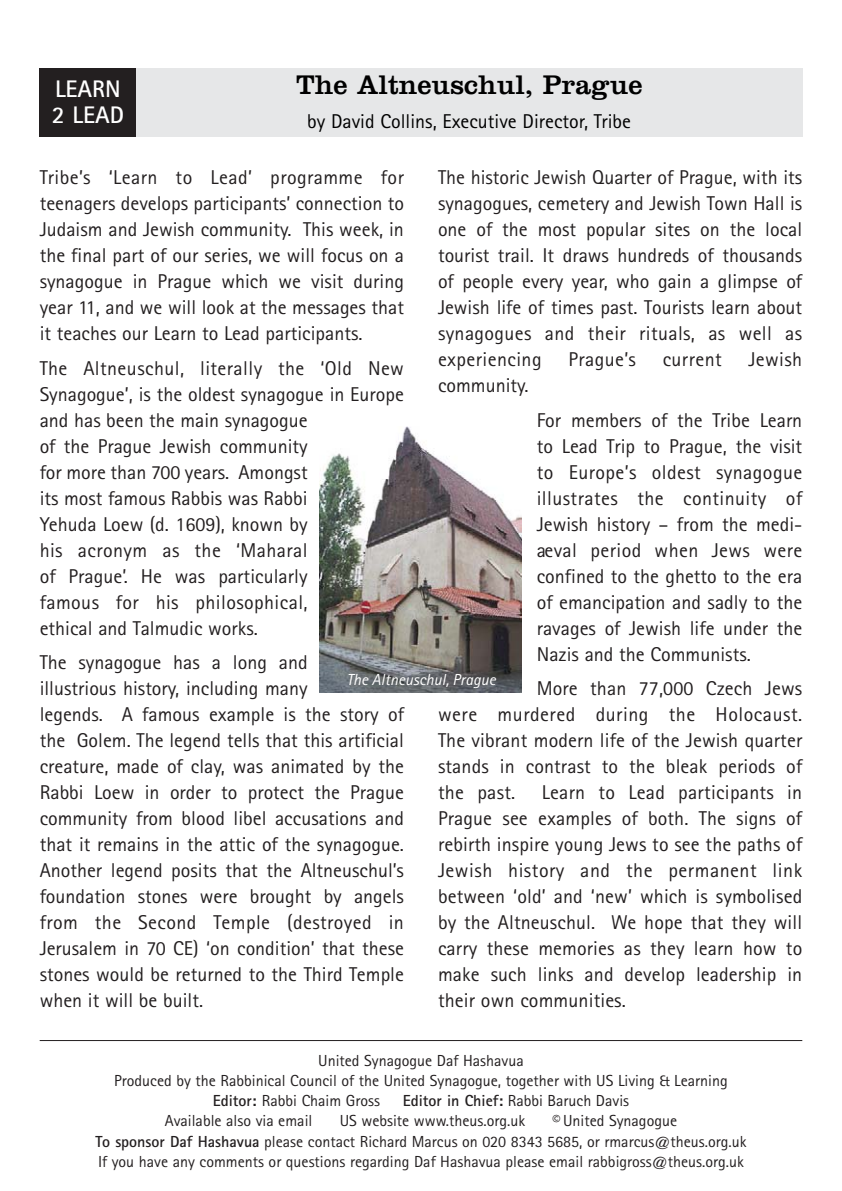
<style>
.page{position:relative;width:842px;height:1191px;background:#fff}
.page>*{position:absolute;margin:0;border:0;box-sizing:border-box;transform-origin:0 0}
.t1{font:28px "Clarendon";color:#000}
.t2{font:700 24px/26px "Rotis Sans Serif";color:#fff}
.t3{font:20px/26px "Rotis Sans Serif";color:#231f20;text-align:justify}
.t4{font:20px "Rotis Sans Serif";color:#000}
.t5{font:20px "Rotis Sans Serif";letter-spacing:.02em;color:#231f20}
.t6{font:16px/20.2px "Rotis Sans Serif";color:#231f20}
.t7{font:italic 16px "Rotis Sans Serif";color:#fff}
.s1{font-weight:700}
</style>
<div class="page">
<hr style="left:40px;top:1040px;width:762px;height:1px;background:#231f20">
<img style="left:320px;top:426px;width:202px;height:266px">
<div style="left:136px;top:68px;width:666px;height:68px;background:#e6e7e8"></div>
<div style="left:40px;top:68px;width:96px;height:68px;background:#231f20"></div>
<p class="t2" style="left:52px;top:78px;width:74px">LEARN<br>2 LEAD</p>
<h1 class="t1" style="left:296px;top:76px;width:348px">The Altneuschul, Prague</h1>
<p class="t4" style="left:307px;top:114px;width:325px">by David Collins, Executive Director, Tribe</p>
<p class="t3" style="left:438px;top:166px;width:366px">The historic Jewish Quarter of Prague, with its synagogues, cemetery and Jewish Town Hall is one of the most popular sites on the local tourist trail. It draws hundreds of thousands of people every year, who gain a glimpse of Jewish life of times past. Tourists learn about synagogues and their rituals, as well as experiencing</p>
<p class="t3" style="left:40px;top:166px;width:366px">Tribe’s ‘Learn to Lead’ programme for teenagers develops participants’ connection to Judaism and Jewish community. This week, in the final part of our series, we will focus on a synagogue in Prague which we visit during year 11, and we will look at the messages that it teaches our Learn to Lead participants.</p>
<p class="t3" style="left:40px;top:357px;width:366px;text-align:left">The Altneuschul, literally the ‘Old New<br>Synagogue’, is the oldest synagogue in Europe and has been the main synagogue<br>of the Prague Jewish community<br>for more than 700 years. Amongst<br>its most famous Rabbis was Rabbi<br>Yehuda Loew (d. 1609), known by<br>his acronym as the ‘Maharal<br>of Prague’. He was particularly<br>famous for his philosophical,<br>ethical and Talmudic works.</p>
<p class="t3" style="left:40px;top:651px;width:366px;text-align:left">The synagogue has a long and<br>illustrious history, including many<br>legends. A famous example is the story of the Golem. The legend tells that this artificial creature, made of clay, was animated by the Rabbi Loew in order to protect the Prague community from blood libel accusations and that it remains in the attic of the synagogue.<br>Another legend posits that the Altneuschul’s foundation stones were brought by angels from the Second Temple (destroyed in Jerusalem in 70 CE) ‘on condition’ that these stones would be returned to the Third Temple when it will be built.</p>
<p class="t3" style="left:568px;top:348px;width:69px">Prague’s</p>
<p class="t5" style="left:663px;top:352px;width:61px">current</p>
<p class="t3" style="left:748px;top:348px;width:55px">Jewish</p>
<p class="t3" style="left:438px;top:374px;width:92px">community.</p>
<p class="t3" style="left:537px;top:409px;width:267px">For members of the Tribe Learn to Lead Trip to Prague, the visit to Europe’s oldest synagogue illustrates the continuity of Jewish history – from the medi&shy;aeval period when Jews were confined to the ghetto to the era of emancipation and sadly to the ravages of Jewish life under the Nazis and the Communists.</p>
<p class="t3" style="left:438px;top:677px;width:366px;text-indent:99px">More than 77,000 Czech Jews were murdered during the Holocaust.<br>The vibrant modern life of the Jewish quarter stands in contrast to the bleak periods of the past.</p>
<p class="t7" style="left:347px;top:674px;width:151px">The Altneuschul, Prague</p>
<p class="t3" style="left:438px;top:781px;width:366px;text-indent:104px">Learn to Lead participants in Prague see examples of both. The signs of rebirth inspire young Jews to see the paths of Jewish history and the permanent link between ‘old’ and ‘new’ which is symbolised by the Altneuschul. We hope that they will carry these memories as they learn how to make such links and develop leadership in their own communities.</p>
<p class="t6" style="left:318px;top:1051px;width:207px">United Synagogue Daf Hashavua</p>
<p class="t6" style="left:114px;top:1072px;width:615px">Produced by the Rabbinical Council of the United Synagogue, together with US Living &amp; Learning</p>
<p class="t6" style="left:213px;top:1092px;width:169px"><span class="s1">Editor:</span> Rabbi Chaim Gross</p>
<p class="t6" style="left:403px;top:1092px;width:228px"><span class="s1">Editor in Chief:</span> Rabbi Baruch Davis</p>
<p class="t6" style="left:165px;top:1112px;width:149px">Available also via email</p>
<p class="t6" style="left:340px;top:1112px;width:187px">US website www.theus.org.uk</p>
<p class="t6" style="left:95px;top:1112px;width:653px;text-indent:457px">© United Synagogue<br><span class="s1">To sponsor Daf Hashavua</span> please contact Richard Marcus on 020 8343 5685, or rmarcus@theus.org.uk<br>If you have any comments or questions regarding Daf Hashavua please email rabbigross@theus.org.uk</p>
</div>
